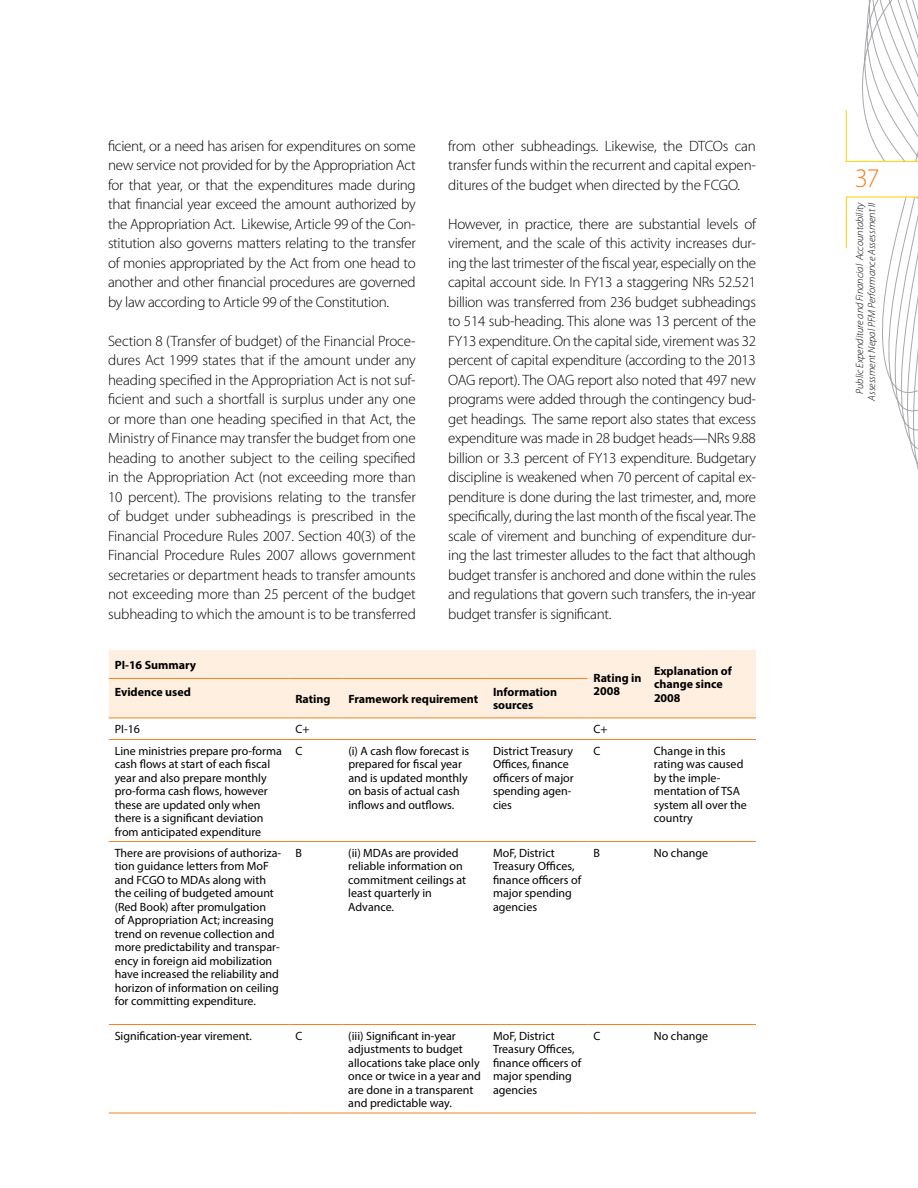
<style>
.page{position:relative;width:918px;height:1188px;background:#fff}
.page>*{position:absolute;margin:0;border:0;box-sizing:border-box;transform-origin:0 0}
.t1{font:300 27px "Myriad Pro";color:#f58220}
.t2{font:300 15px/19.5px "Myriad Pro";letter-spacing:-.02em;color:#000;text-align:justify}
.t3{font:12px/13.5px "Myriad Pro";color:#000}
.t4{font:700 12px/13.5px "Myriad Pro";color:#000}
.t5{font:italic 300 10.5px/12px "Myriad Pro";color:#000;text-align:right}
</style>
<div class="page">
<svg style="left:846px;top:0;width:72px;height:470px"></svg>
<div style="left:109px;top:650px;width:647px;height:68px;background:#ffefe1"></div>
<hr style="left:109px;top:678px;width:180px;height:1px;background:#f58220">
<hr style="left:289px;top:678px;width:53px;height:1px;background:#f58220">
<hr style="left:342px;top:678px;width:145px;height:1px;background:#f58220">
<hr style="left:487px;top:678px;width:101px;height:1px;background:#f58220">
<hr style="left:588px;top:718px;width:60px;height:1px;background:#f58220">
<hr style="left:648px;top:718px;width:108px;height:1px;background:#f58220">
<hr style="left:109px;top:718px;width:180px;height:1px;background:#f58220">
<hr style="left:289px;top:718px;width:53px;height:1px;background:#f58220">
<hr style="left:342px;top:718px;width:145px;height:1px;background:#f58220">
<hr style="left:487px;top:718px;width:101px;height:1px;background:#f58220">
<hr style="left:109px;top:739px;width:180px;height:1px;background:#f58220">
<hr style="left:289px;top:739px;width:53px;height:1px;background:#f58220">
<hr style="left:342px;top:739px;width:145px;height:1px;background:#f58220">
<hr style="left:487px;top:739px;width:101px;height:1px;background:#f58220">
<hr style="left:588px;top:739px;width:60px;height:1px;background:#f58220">
<hr style="left:648px;top:739px;width:108px;height:1px;background:#f58220">
<hr style="left:109px;top:841px;width:180px;height:1px;background:#f58220">
<hr style="left:289px;top:841px;width:53px;height:1px;background:#f58220">
<hr style="left:342px;top:841px;width:145px;height:1px;background:#f58220">
<hr style="left:487px;top:841px;width:101px;height:1px;background:#f58220">
<hr style="left:588px;top:841px;width:60px;height:1px;background:#f58220">
<hr style="left:648px;top:841px;width:108px;height:1px;background:#f58220">
<hr style="left:109px;top:1024px;width:180px;height:1px;background:#f58220">
<hr style="left:289px;top:1024px;width:53px;height:1px;background:#f58220">
<hr style="left:342px;top:1024px;width:145px;height:1px;background:#f58220">
<hr style="left:487px;top:1024px;width:101px;height:1px;background:#f58220">
<hr style="left:588px;top:1024px;width:60px;height:1px;background:#f58220">
<hr style="left:648px;top:1024px;width:108px;height:1px;background:#f58220">
<hr style="left:109px;top:1113px;width:180px;height:1px;background:#f58220">
<hr style="left:289px;top:1113px;width:53px;height:1px;background:#f58220">
<hr style="left:342px;top:1113px;width:145px;height:1px;background:#f58220">
<hr style="left:487px;top:1113px;width:101px;height:1px;background:#f58220">
<hr style="left:588px;top:1113px;width:60px;height:1px;background:#f58220">
<hr style="left:648px;top:1113px;width:108px;height:1px;background:#f58220">
<p class="t2" style="left:108px;top:136px;width:309px">ficient, or a need has arisen for expenditures on some new service not provided for by the Appropriation Act for that year, or that the expenditures made during that financial year exceed the amount authorized by the Appropriation Act. Likewise, Article 99 of the Con&shy;stitution also governs matters relating to the transfer of monies appropriated by the Act from one head to another and other financial procedures are governed by law according to Article 99 of the Constitution.</p>
<p class="t2" style="left:108px;top:331px;width:309px">Section 8 (Transfer of budget) of the Financial Proce&shy;dures Act 1999 states that if the amount under any heading specified in the Appropriation Act is not suf&shy;ficient and such a shortfall is surplus under any one or more than one heading specified in that Act, the Ministry of Finance may transfer the budget from one heading to another subject to the ceiling specified in the Appropriation Act (not exceeding more than 10 percent). The provisions relating to the transfer of budget under subheadings is prescribed in the Financial Procedure Rules 2007. Section 40(3) of the Financial Procedure Rules 2007 allows government secretaries or department heads to transfer amounts not exceeding more than 25 percent of the budget subheading to which the amount is to be transferred</p>
<p class="t2" style="left:448px;top:136px;width:309px">from other subheadings. Likewise, the DTCOs can transfer funds within the recurrent and capital expen&shy;ditures of the budget when directed by the FCGO.</p>
<p class="t2" style="left:448px;top:214px;width:309px">However, in practice, there are substantial levels of virement, and the scale of this activity increases dur&shy;ing the last trimester of the fiscal year, especially on the capital account side. I n FY13 a staggering NRs 52.521 billion was transferred from 236 budget subheadings to 514 sub-heading. This alone was 13 percent of the FY13 expenditure. On the capital side, virement was 32 percent of capital expenditure (according to the 2013<br>OAG report). The OAG report also noted that 497 new programs were added through the contingency bud&shy;get headings. The same report also states that excess expenditure was made in 28 budget heads—NRs 9.88 billion or 3.3 percent of FY13 expenditure. Budgetary discipline is weakened when 70 percent of capital ex&shy;penditure is done during the last trimester, and, more specifically, during the last month of the fiscal year. The scale of virement and bunching of expenditure dur&shy;ing the last trimester alludes to the fact that although budget transfer is anchored and done within the rules and regulations that govern such transfers, the in-year budget transfer is significant.</p>
<p class="t4" style="left:115px;top:658px;width:83px">PI-16 Summary</p>
<p class="t4" style="left:115px;top:685px;width:78px">Evidence used</p>
<p class="t4" style="left:295px;top:691px;width:37px">Rating</p>
<p class="t4" style="left:348px;top:691px;width:131px">Framework requirement</p>
<p class="t4" style="left:493px;top:685px;width:66px">Information sources</p>
<p class="t4" style="left:594px;top:671px;width:49px">Rating in<br>2008</p>
<p class="t4" style="left:654px;top:664px;width:79px">Explanation of change since<br>2008</p>
<p class="t3" style="left:115px;top:722px;width:27px">PI-16</p>
<p class="t3" style="left:295px;top:722px;width:16px">C+</p>
<p class="t3" style="left:594px;top:722px;width:16px">C+</p>
<p class="t3" style="left:115px;top:744px;width:169px">Line ministries prepare pro-forma cash flows at start of each fiscal year and also prepare monthly pro-forma cash flows, however these are updated only when there is a significant deviation from anticipated expenditure</p>
<p class="t3" style="left:295px;top:744px;width:8px">C</p>
<p class="t3" style="left:348px;top:744px;width:123px">(i) A cash flow forecast is prepared for fiscal year and is updated monthly on basis of actual cash inflows and outflows.</p>
<p class="t3" style="left:493px;top:744px;width:82px">District Treasury<br>Offices, finance officers of major spending agen&shy;cies</p>
<p class="t3" style="left:594px;top:744px;width:8px">C</p>
<p class="t3" style="left:654px;top:744px;width:94px">Change in this rating was caused by the imple&shy;mentation of TSA system all over the country</p>
<p class="t3" style="left:115px;top:846px;width:168px">There are provisions of authoriza&shy;tion guidance letters from MoF and FCGO to MDAs along with the ceiling of budgeted amount (Red Book) after promulgation<br>of Appropriation Act; increasing trend on revenue collection and more predictability and transpar&shy;ency in foreign aid mobilization have increased the reliability and horizon of information on ceiling for committing expenditure.</p>
<p class="t3" style="left:295px;top:846px;width:8px">B</p>
<p class="t3" style="left:348px;top:846px;width:119px">(ii) MDAs are provided reliable information on commitment ceilings at least quarterly in<br>Advance.</p>
<p class="t3" style="left:493px;top:846px;width:90px">MoF, District<br>Treasury Offices, finance officers of major spending agencies</p>
<p class="t3" style="left:593px;top:846px;width:8px">B</p>
<p class="t3" style="left:654px;top:846px;width:56px">No change</p>
<p class="t3" style="left:115px;top:1029px;width:139px">Signification-year virement.</p>
<p class="t3" style="left:295px;top:1029px;width:8px">C</p>
<p class="t3" style="left:348px;top:1029px;width:134px">(iii) Significant in-year adjustments to budget allocations take place only once or twice in a year and are done in a transparent and predictable way.</p>
<p class="t3" style="left:493px;top:1029px;width:90px">MoF, District<br>Treasury Offices, finance officers of major spending agencies</p>
<p class="t3" style="left:593px;top:1029px;width:8px">C</p>
<p class="t3" style="left:654px;top:1029px;width:56px">No change</p>
<h1 class="t1" style="left:855px;top:163px;width:26px">37</h1>
<p class="t5" style="left:854px;top:401px;width:200px;rotate:-90deg">Public Expenditure and Financial Accountability<br>Assessment Nepal PFM Performance Assessment II</p>
</div>
